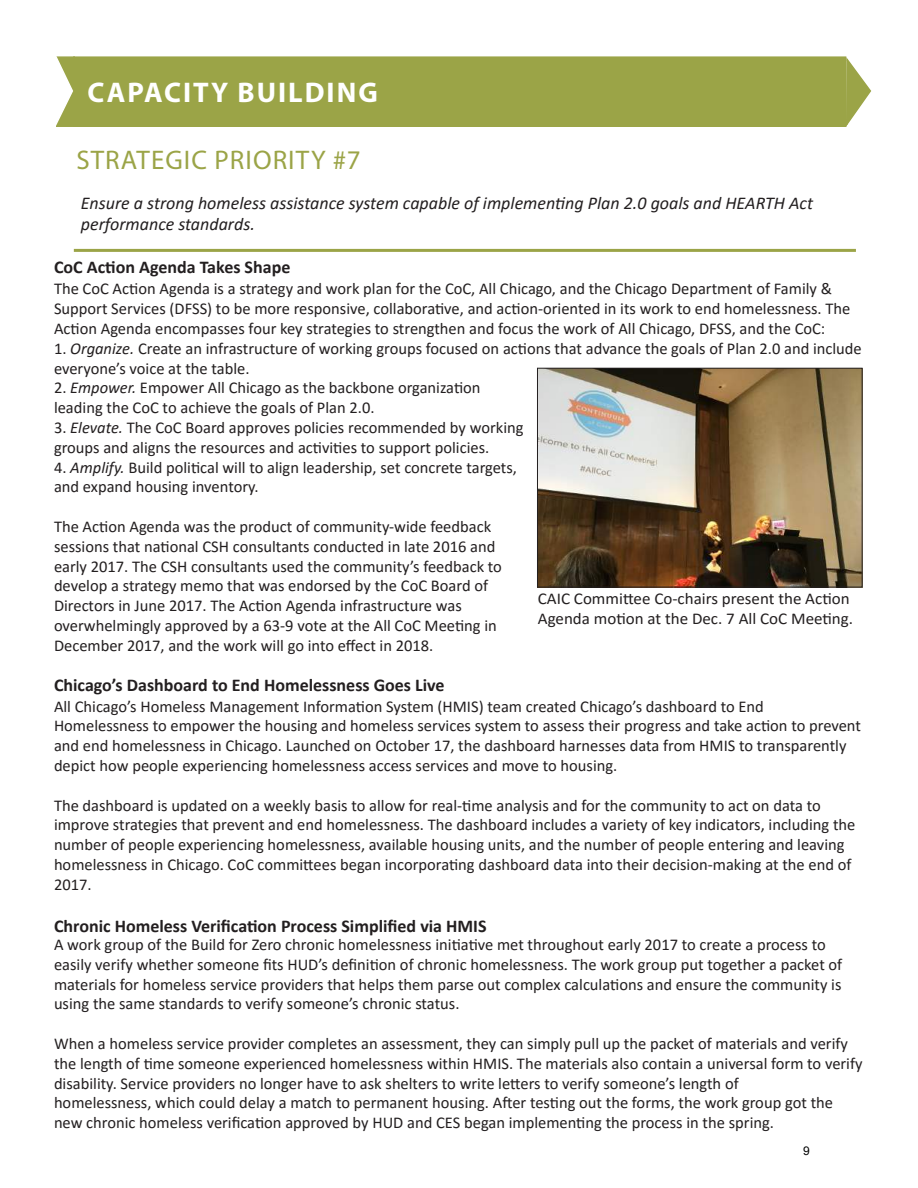
<style>
.page{position:relative;width:918px;height:1188px;background:#fff}
.page>*{position:absolute;margin:0;border:0;box-sizing:border-box;transform-origin:0 0}
.t1{font:700 28.5px "Myriad Pro";letter-spacing:.07em;color:#fff}
.t2{font:27px "Myriad Pro";letter-spacing:.04em;color:#9ba447}
.t3{font:700 18px "Calibri";color:#231f20}
.t4{font:italic 18px/21.6px "Calibri";color:#231f20}
.t5{font:16.5px/19.8px "Calibri";color:#231f20}
.t6{font:12px "Arial";color:#000}
.s1{font-style:italic}
</style>
<div class="page">
<div style="left:74px;top:57px;width:772px;height:69px;background:#9ba447"></div>
<div style="left:73px;top:56px;width:773px;height:71px;border:2px solid #9ba447"></div>
<div style="left:55px;top:56px;width:20px;height:71px;background:#9ba447"></div>
<svg style="left:55px;top:56px;width:19px;height:71px"></svg>
<svg style="left:845px;top:56px;width:27px;height:71px"></svg>
<hr style="left:74px;top:249px;width:782px;height:3px;background:#9ba447">
<img style="left:539px;top:370px;width:322px;height:216px">
<div style="left:537px;top:368px;width:326px;height:220px;border:1px solid #231f20"></div>
<h1 class="t1" style="left:87px;top:74px;width:292px">CAPACITY BUILDING</h1>
<h2 class="t2" style="left:76px;top:144px;width:286px">STRATEGIC PRIORITY #7</h2>
<p class="t4" style="left:81px;top:191px;width:734px">Ensure a strong homeless assistance system capable of implementing Plan 2.0 goals and HEARTH Act performance standards.</p>
<p class="t3" style="left:54px;top:255px;width:238px">CoC Action Agenda Takes Shape</p>
<p class="t5" style="left:54px;top:279px;width:798px">The CoC Action Agenda is a strategy and work plan for the CoC, All Chicago, and the Chicago Department of Family &amp;<br>Support Services (DFSS) to be more responsive, collaborative, and action-oriented in its work to end homelessness. The<br>Action Agenda encompasses four key strategies to strengthen and focus the work of All Chicago, DFSS, and the CoC:</p>
<p class="t5" style="left:54px;top:338px;width:809px">1. <span class="s1">Organize.</span> Create an infrastructure of working groups focused on actions that advance the goals of Plan 2.0 and include everyone’s voice at the table.</p>
<p class="t5" style="left:54px;top:378px;width:428px">2. <span class="s1">Empower.</span> Empower All Chicago as the backbone organization leading the CoC to achieve the goals of Plan 2.0.</p>
<p class="t5" style="left:54px;top:417px;width:471px">3. <span class="s1">Elevate.</span> The CoC Board approves policies recommended by working groups and aligns the resources and activities to support policies.</p>
<p class="t5" style="left:54px;top:457px;width:465px">4. <span class="s1">Amplify.</span> Build political will to align leadership, set concrete targets, and expand housing inventory.</p>
<p class="t5" style="left:54px;top:516px;width:450px">The Action Agenda was the product of community-wide feedback sessions that national CSH consultants conducted in late 2016 and early 2017. The CSH consultants used the community’s feedback to develop a strategy memo that was endorsed by the CoC Board of Directors in June 2017. The Action Agenda infrastructure was overwhelmingly approved by a 63-9 vote at the All CoC Meeting in December 2017, and the work will go into effect in 2018.</p>
<p class="t5" style="left:538px;top:589px;width:317px">CAIC Committee Co-chairs present the Action<br>Agenda motion at the Dec. 7 All CoC Meeting.</p>
<p class="t3" style="left:54px;top:672px;width:392px">Chicago’s Dashboard to End Homelessness Goes Live</p>
<p class="t5" style="left:54px;top:696px;width:809px">All Chicago’s Homeless Management Information System (HMIS) team created Chicago’s dashboard to End Homelessness to empower the housing and homeless services system to assess their progress and take action to prevent and end homelessness in Chicago. Launched on October 17, the dashboard harnesses data from HMIS to transparently depict how people experiencing homelessness access services and move to housing.</p>
<p class="t5" style="left:54px;top:795px;width:803px">The dashboard is updated on a weekly basis to allow for real-time analysis and for the community to act on data to improve strategies that prevent and end homelessness. The dashboard includes a variety of key indicators, including the number of people experiencing homelessness, available housing units, and the number of people entering and leaving homelessness in Chicago. CoC committees began incorporating dashboard data into their decision-making at the end of 2017.</p>
<p class="t3" style="left:54px;top:913px;width:434px">Chronic Homeless Verification Process Simplified via HMIS</p>
<p class="t5" style="left:54px;top:934px;width:790px">A work group of the Build for Zero chronic homelessness initiative met throughout early 2017 to create a process to easily verify whether someone fits HUD’s definition of chronic homelessness. The work group put together a packet of materials for homeless service providers that helps them parse out complex calculations and ensure the community is using the same standards to verify someone’s chronic status.</p>
<p class="t5" style="left:54px;top:1033px;width:810px">When a homeless service provider completes an assessment, they can simply pull up the packet of materials and verify the length of time someone experienced homelessness within HMIS. The materials also contain a universal form to verify disability. Service providers no longer have to ask shelters to write letters to verify someone’s length of<br>homelessness, which could delay a match to permanent housing. After testing out the forms, the work group got the new chronic homeless verification approved by HUD and CES began implementing the process in the spring.</p>
<p class="t6" style="left:803px;top:1143px;width:8px">9</p>
</div>
